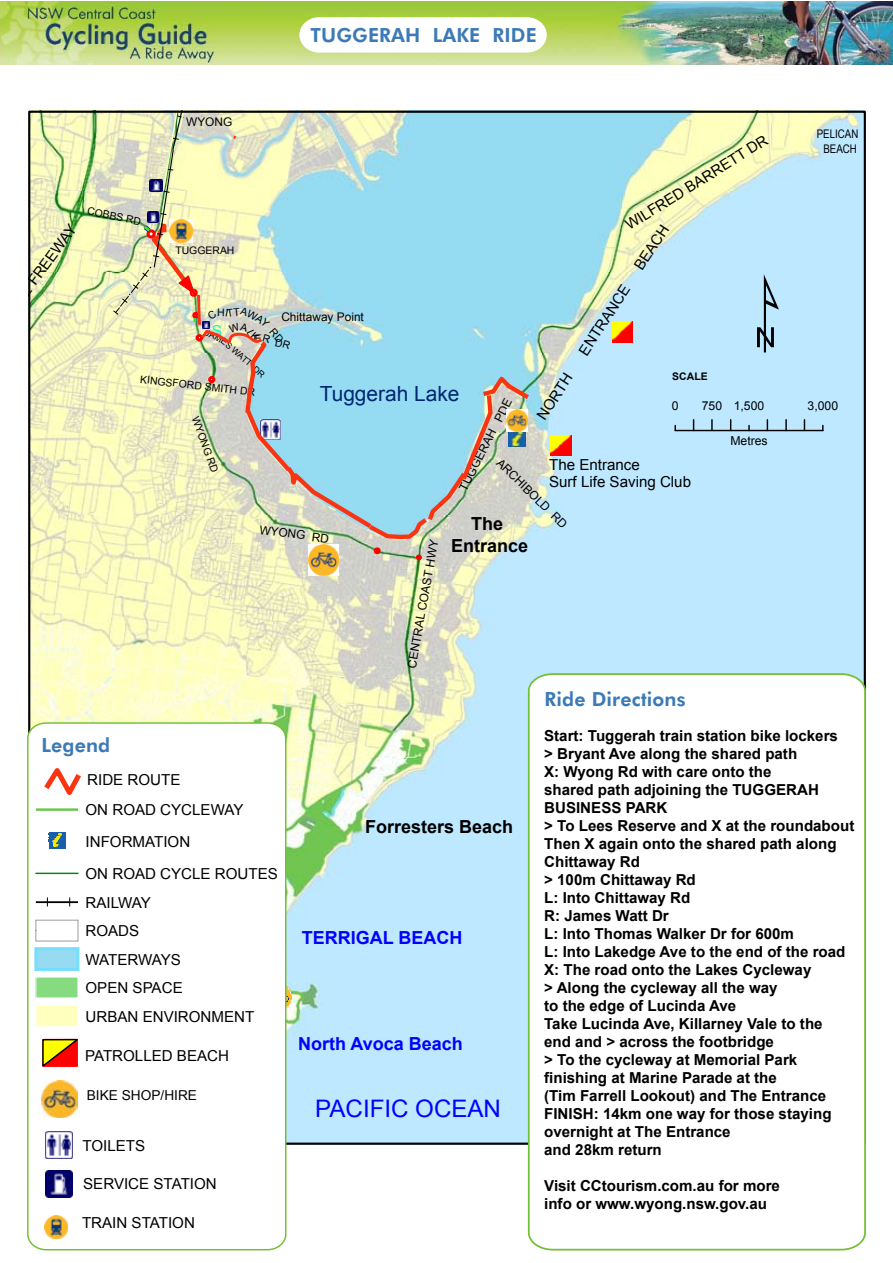
<style>
.page{position:relative;width:893px;height:1263px;background:#fff}
.page>*{position:absolute;margin:0;border:0;box-sizing:border-box;transform-origin:0 0}
.t1{font:24.15px "Arial";color:#00f}
.t2{font:20.85px "Arial";color:#002673}
.t3{font:800 19.5px "Futura BT";letter-spacing:.005em;color:#3b7ab6}
.t4{font:700 18px "Arial";color:#00f}
.t5{font:700 18px/21.9px "Arial";color:#000;text-align:center}
.t6{font:700 15.15px/18px "Arial";color:#000}
.t7{font:15.15px/28.5px "Arial";color:#000}
.t8{font:15.15px "Arial";color:#00ffc5}
.t9{font:14.7px "Arial";color:#000}
.t10{font:13.65px "Arial";color:#000}
.t11{font:12.3px "Arial";color:#000}
.t12{font:11.85px "Arial";color:#000}
.t13{font:11.85px/14.4px "Arial Narrow";color:#000;text-align:center}
.t14{font:10.5px "Arial";color:#000}
.t15{font:700 10.5px "Arial";color:#000}
.t16{font:8.7px "Arial";color:#000}
</style>
<div class="page">
<img style="left:29px;top:110px;width:836px;height:1032px">
<img style="left:551px;top:435px;width:20px;height:20px">
<img style="left:612px;top:321px;width:21px;height:21px">
<svg style="left:286px;top:985px;width:6px;height:26px"></svg>
<svg style="left:711px;top:420px;width:2px;height:10px"></svg>
<svg style="left:785px;top:420px;width:2px;height:10px"></svg>
<hr style="left:675px;top:430px;width:148px;height:1px;background:#000">
<img style="left:308px;top:563px;width:30px;height:13px">
<svg style="left:757px;top:274px;width:22px;height:78px"></svg>
<svg style="left:27px;top:722px;width:259px;height:528px"></svg>
<img style="left:41px;top:1081px;width:36px;height:37px">
<img style="left:45px;top:1131px;width:27px;height:27px">
<img style="left:45px;top:1170px;width:27px;height:27px">
<svg style="left:39px;top:761px;width:47px;height:42px"></svg>
<svg style="left:41px;top:1038px;width:40px;height:30px"></svg>
<hr style="left:36px;top:808px;width:42px;height:3px;background:#6fc653">
<svg style="left:49px;top:832px;width:17px;height:17px"></svg>
<hr style="left:36px;top:873px;width:42px;height:1px;background:#008509">
<hr style="left:36px;top:901px;width:42px;height:2px;background:#000">
<svg style="left:33px;top:919px;width:48px;height:53px"></svg>
<div style="left:36px;top:977px;width:42px;height:21px;background:#86db81"></div>
<div style="left:36px;top:977px;width:42px;height:21px;border:1px solid #fff"></div>
<svg style="left:35px;top:1005px;width:44px;height:22px"></svg>
<img style="left:44px;top:1215px;width:23px;height:23px">
<svg style="left:528px;top:673px;width:338px;height:577px"></svg>
<img style="left:0;top:2px;width:893px;height:62px">
<svg style="left:299px;top:17px;width:248px;height:36px"></svg>
<svg style="left:112px;top:110px;width:422px;height:453px"></svg>
<p class="t3" style="left:310px;top:23px;width:228px">TUGGERAH LAKE RIDE</p>
<p class="t9" style="left:-6px;top:319px;width:124px;rotate:-54deg">ASTLE FREEWAY</p>
<p class="t14" style="left:89px;top:204px;width:56px;rotate:11deg">COBBS RD</p>
<p class="t12" style="left:186px;top:114px;width:48px">WYONG</p>
<p class="t14" style="left:175px;top:244px;width:61px">TUGGERAH</p>
<p class="t9" style="left:622px;top:218px;width:166px;rotate:-32deg">WILFRED BARRETT DR</p>
<p class="t9" style="left:630px;top:263px;width:52px;rotate:-57deg">BEACH</p>
<p class="t13" style="left:817px;top:126px;width:43px">PELICAN<br>BEACH</p>
<p class="t9" style="left:574px;top:349px;width:83px;rotate:-57deg">ENTRANCE</p>
<p class="t12" style="left:281px;top:309px;width:84px">Chittaway Point</p>
<p class="t8" style="left:212px;top:321px;width:12px">S</p>
<p class="t14" style="left:141px;top:372px;width:117px;rotate:6deg">KINGSFORD SMITH DR</p>
<p class="t16" style="left:230px;top:339px;width:50px;rotate:41deg">S WATT DR</p>
<p class="t9" style="left:533px;top:413px;width:54px;rotate:-57deg">NORTH</p>
<p class="t15" style="left:672px;top:370px;width:37px">SCALE</p>
<h2 class="t2" style="left:320px;top:380px;width:141px">Tuggerah Lake</h2>
<p class="t12" style="left:456px;top:486px;width:103px;rotate:-63deg">TUGGERAH PDE</p>
<p class="t11" style="left:672px;top:398px;width:8px">0</p>
<p class="t11" style="left:702px;top:398px;width:64px">750 1,500</p>
<p class="t11" style="left:807px;top:398px;width:32px">3,000</p>
<p class="t11" style="left:730px;top:432px;width:39px">Metres</p>
<p class="t14" style="left:202px;top:414px;width:60px;rotate:70deg">WYONG RD</p>
<p class="t12" style="left:504px;top:455px;width:95px;rotate:44deg">ARCHIBOLD RD</p>
<p class="t7" style="left:549px;top:456px;width:144px;line-height:17.2px">The Entrance<br>Surf Life Saving Club</p>
<p class="t5" style="left:451px;top:513px;width:79px">The<br>Entrance</p>
<p class="t12" style="left:261px;top:521px;width:71px;rotate:8deg">WYONG RD</p>
<p class="t12" style="left:404px;top:666px;width:132px;rotate:-80deg">CENTRAL COAST HWY</p>
<p class="t3" style="left:544px;top:688px;width:143px">Ride Directions</p>
<p class="t3" style="left:41px;top:733px;width:70px">Legend</p>
<p class="t6" style="left:544px;top:727px;width:312px">Start: Tuggerah train station bike lockers<br>&gt; Bryant Ave along the shared path<br>X: Wyong Rd with care onto the<br>shared path adjoining the TUGGERAH<br>BUSINESS PARK<br>&gt; To Lees Reserve and X at the roundabout<br>Then X again onto the shared path along<br>Chittaway Rd<br>&gt; 100m Chittaway Rd<br>L: Into Chittaway Rd<br>R: James Watt Dr<br>L: Into Thomas Walker Dr for 600m<br>L: Into Lakedge Ave to the end of the road<br>X: The road onto the Lakes Cycleway<br>&gt; Along the cycleway all the way<br>to the edge of Lucinda Ave<br>Take Lucinda Ave, Killarney Vale to the<br>end and &gt; across the footbridge<br>&gt; To the cycleway at Memorial Park finishing at Marine Parade at the<br>(Tim Farrell Lookout) and The Entrance<br>FINISH: 14km one way for those staying overnight at The Entrance<br>and 28km return</p>
<p class="t6" style="left:544px;top:1177px;width:237px">Visit CCtourism.com.au for more info or www.wyong.nsw.gov.au</p>
<p class="t7" style="left:87px;top:765px;width:95px">RIDE ROUTE</p>
<p class="t7" style="left:86px;top:794px;width:194px;line-height:31.8px">ON ROAD CYCLEWAY<br>INFORMATION<br>ON ROAD CYCLE ROUTES</p>
<p class="t7" style="left:86px;top:888px;width:170px">RAILWAY<br>ROADS<br>WATERWAYS<br>OPEN SPACE<br>URBAN ENVIRONMENT</p>
<p class="t5" style="left:365px;top:817px;width:150px">Forresters Beach</p>
<p class="t4" style="left:302px;top:925px;width:162px">TERRIGAL BEACH</p>
<p class="t4" style="left:298px;top:1032px;width:166px">North Avoca Beach</p>
<p class="t7" style="left:85px;top:1042px;width:145px">PATROLLED BEACH</p>
<p class="t10" style="left:87px;top:1086px;width:112px">BIKE SHOP/HIRE</p>
<h1 class="t1" style="left:315px;top:1093px;width:187px">PACIFIC OCEAN</h1>
<p class="t7" style="left:83px;top:1132px;width:64px">TOILETS</p>
<p class="t7" style="left:83px;top:1169px;width:135px">SERVICE STATION</p>
<p class="t7" style="left:82px;top:1208px;width:114px">TRAIN STATION</p>
</div>
